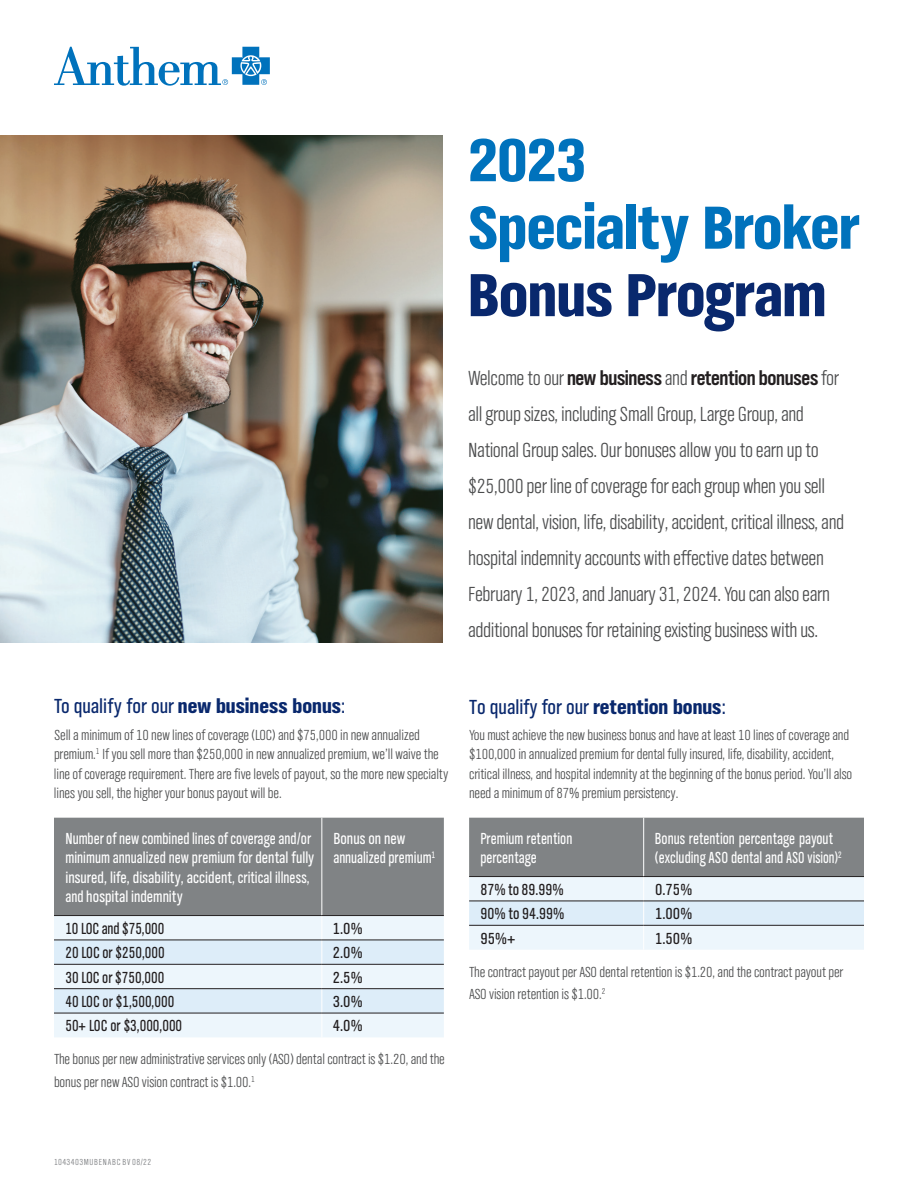
<style>
.page{position:relative;width:918px;height:1188px;background:#fff}
.page>*{position:absolute;margin:0;border:0;box-sizing:border-box;transform-origin:0 0}
.t1{font:63px/67.5px "TV Nord EF Black Con";letter-spacing:-.01em;color:#0072bc}
.t2{font:63px "TV Nord EF Black Con";letter-spacing:-.01em;color:#09286d}
.t3{font:21px/36px "TV Nord EF Light Con";letter-spacing:-.02em;color:#4b4c4d}
.t4{font:21px "TV Nord EF Regular Con";color:#09286d}
.t5{font:21px "TV Nord EF Bold Con";letter-spacing:-.02em;color:#231f20}
.t6{font:16.5px/19.5px "TV Nord EF Regular Con";color:#fff;scale:.9 1}
.t7{font:16.5px "TV Nord EF Regular Con";color:#211d1e;scale:.9 1}
.t8{font:16.5px "TV Nord EF Regular Con";color:#211d1e}
.t9{font:16.5px/19.5px "TV Nord EF Regular Con";color:#fff;scale:.95 1}
.t10{font:16.5px "TV Nord EF Regular Con";color:#211d1e;scale:.95 1}
.t11{font:15px/19.5px "TV Nord EF Light Con";letter-spacing:-.01em;color:#4b4c4d}
.t12{font:9px "TV Nord EF Light Con";letter-spacing:.05em;color:#76787b}
.s1{font-family:"TV Nord EF Light Con";color:#4b4c4d}
.s2{font-family:"TV Nord EF Black Con"}
</style>
<div class="page">
<svg style="left:54px;top:818px;width:390px;height:219px;background:#b6bec3"></svg>
<hr style="left:54px;top:915px;width:268px;height:1px;background:#231f20">
<hr style="left:322px;top:915px;width:122px;height:1px;background:#231f20">
<hr style="left:54px;top:940px;width:268px;height:1px;background:#231f20">
<hr style="left:322px;top:940px;width:122px;height:1px;background:#231f20">
<hr style="left:54px;top:964px;width:268px;height:1px;background:#231f20">
<hr style="left:322px;top:964px;width:122px;height:1px;background:#231f20">
<hr style="left:54px;top:988px;width:268px;height:1px;background:#231f20">
<hr style="left:322px;top:988px;width:122px;height:1px;background:#231f20">
<hr style="left:54px;top:1013px;width:268px;height:1px;background:#231f20">
<hr style="left:322px;top:1013px;width:122px;height:1px;background:#231f20">
<svg style="left:469px;top:818px;width:395px;height:132px;background:#b8bfc4"></svg>
<hr style="left:469px;top:876px;width:175px;height:1px;background:#231f20">
<hr style="left:644px;top:876px;width:220px;height:1px;background:#231f20">
<hr style="left:469px;top:901px;width:175px;height:1px;background:#231f20">
<hr style="left:644px;top:901px;width:220px;height:1px;background:#231f20">
<hr style="left:469px;top:925px;width:175px;height:1px;background:#231f20">
<hr style="left:644px;top:925px;width:220px;height:1px;background:#231f20">
<img style="left:0;top:135px;width:442px;height:507px">
<svg style="left:54px;top:47px;width:216px;height:39px"></svg>
<h1 class="t1" style="left:468px;top:128px;width:393px">2023<br>Specialty Broker</h1>
<h1 class="t2" style="left:468px;top:258px;width:360px">Bonus Program</h1>
<h2 class="t5" style="left:468px;top:365px;width:373px"><span class="s1">Welcome to our</span> new business <span class="s1">and</span> retention bonuses <span class="s1">for</span></h2>
<p class="t3" style="left:468px;top:396px;width:378px">all group sizes, including Small Group, Large Group, and National Group sales. Our bonuses allow you to earn up to $25,000 per line of coverage for each group when you sell new dental, vision, life, disability, accident, critical illness, and hospital indemnity accounts with effective dates between February 1, 2023, and January 31, 2024. You can also earn additional bonuses for retaining existing business with us.</p>
<h2 class="t4" style="left:54px;top:695px;width:292px">To qualify for our <span class="s2">new business bonus</span>:</h2>
<p class="t11" style="left:54px;top:725px;width:396px">Sell a minimum of 10 new lines of coverage (LOC) and $75,000 in new annualized premium.<sup>1</sup> If you sell more than $250,000 in new annualized premium, we’ll waive the line of coverage requirement. There are five levels of payout, so the more new specialty lines you sell, the higher your bonus payout will be.</p>
<p class="t9" style="left:333px;top:829px;width:109px">Bonus on new annualized premium<sup>1</sup></p>
<p class="t6" style="left:65px;top:829px;width:278px">Number of new combined lines of coverage and/or minimum annualized new premium for dental fully insured, life, disability, accident, critical illness, and hospital indemnity</p>
<p class="t7" style="left:65px;top:919px;width:112px">10 LOC and $75,000</p>
<p class="t8" style="left:333px;top:919px;width:31px">1.0%</p>
<p class="t7" style="left:65px;top:944px;width:112px">20 LOC or $250,000</p>
<p class="t8" style="left:333px;top:944px;width:31px">2.0%</p>
<p class="t7" style="left:65px;top:968px;width:111px">30 LOC or $750,000</p>
<p class="t8" style="left:333px;top:968px;width:31px">2.5%</p>
<p class="t7" style="left:65px;top:993px;width:123px">40 LOC or $1,500,000</p>
<p class="t8" style="left:333px;top:993px;width:31px">3.0%</p>
<p class="t7" style="left:65px;top:1017px;width:131px">50+ LOC or $3,000,000</p>
<p class="t8" style="left:333px;top:1017px;width:31px">4.0%</p>
<p class="t11" style="left:54px;top:1049px;width:392px;line-height:22.2px">The bonus per new administrative services only (ASO) dental contract is $1.20, and the bonus per new ASO vision contract is $1.00.<sup>1</sup></p>
<h2 class="t4" style="left:469px;top:695px;width:258px">To qualify for our <span class="s2">retention bonus</span>:</h2>
<p class="t11" style="left:469px;top:726px;width:385px">You must achieve the new business bonus and have at least 10 lines of coverage and $100,000 in annualized premium for dental fully insured, life, disability, accident, critical illness, and hospital indemnity at the beginning of the bonus period. You’ll also need a minimum of 87% premium persistency.</p>
<p class="t6" style="left:480px;top:829px;width:104px">Premium retention percentage</p>
<p class="t6" style="left:655px;top:829px;width:209px">Bonus retention percentage payout (excluding ASO dental and ASO vision)<sup>2</sup></p>
<p class="t10" style="left:481px;top:880px;width:89px">87% to 89.99%</p>
<p class="t8" style="left:655px;top:880px;width:39px">0.75%</p>
<p class="t10" style="left:481px;top:905px;width:90px">90% to 94.99%</p>
<p class="t8" style="left:655px;top:905px;width:39px">1.00%</p>
<p class="t8" style="left:481px;top:929px;width:36px">95%+</p>
<p class="t8" style="left:655px;top:929px;width:39px">1.50%</p>
<p class="t11" style="left:469px;top:961px;width:376px;line-height:22.2px">The contract payout per ASO dental retention is $1.20, and the contract payout per<br>ASO vision retention is $1.00.<sup>2</sup></p>
<p class="t12" style="left:54px;top:1157px;width:99px">1043403MUBENABC BV 08/22</p>
</div>
